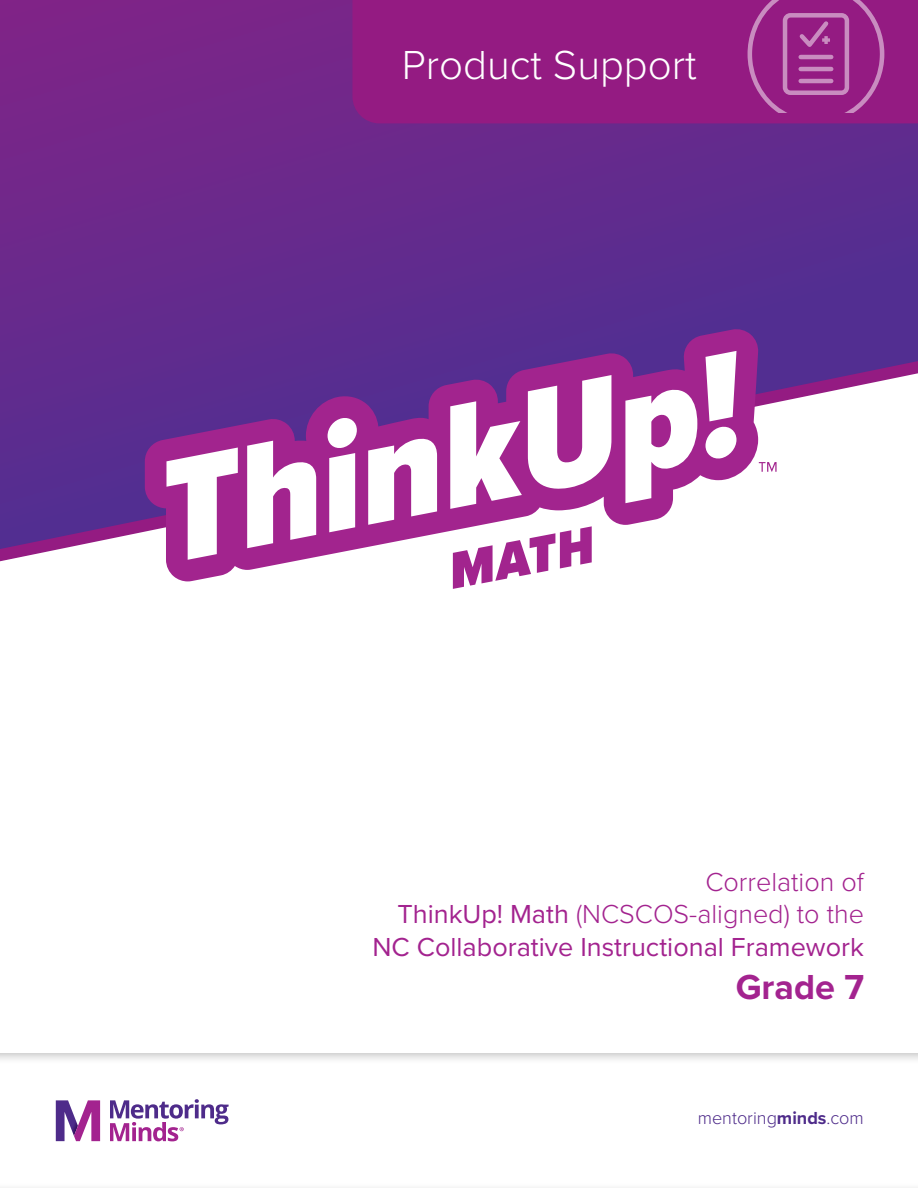
<style>
.page{position:relative;width:918px;height:1188px;background:#fff}
.page>*{position:absolute;margin:0;border:0;box-sizing:border-box;transform-origin:0 0}
.Heading_1{font:300 42px "Proxima Nova";color:#fff}
.SE-TE_copy{font:700 36px "Proxima Nova";color:#a3238f}
.SE-TE_copy-2{font:27px/32.4px "Proxima Nova";color:#a3238f;text-align:right}
.t1{font:300 18px "Proxima Nova";color:#4e2b8a}
.s1{font-weight:300}
.s2{font-weight:700}
</style>
<div class="page">
<svg style="left:0;top:0;width:918px;height:348px;background:#66298c"></svg>
<svg style="left:0;top:348px;width:918px;height:214px"></svg>
<div style="left:352px;top:0;width:566px;height:123px;background:#941b82"></div>
<svg style="left:453px;top:581px;width:40px;height:8px"></svg>
<svg style="left:145px;top:329px;width:614px;height:252px"></svg>
<svg style="left:166px;top:448px;width:72px;height:112px"></svg>
<svg style="left:247px;top:441px;width:69px;height:107px"></svg>
<svg style="left:328px;top:417px;width:29px;height:115px"></svg>
<svg style="left:368px;top:437px;width:69px;height:88px"></svg>
<svg style="left:450px;top:401px;width:72px;height:108px"></svg>
<svg style="left:625px;top:387px;width:72px;height:116px"></svg>
<svg style="left:706px;top:351px;width:30px;height:109px"></svg>
<svg style="left:528px;top:375px;width:83px;height:118px"></svg>
<svg style="left:759px;top:462px;width:18px;height:10px"></svg>
<svg style="left:748px;top:0;width:136px;height:112px;background:#9d2f8d"></svg>
<hr style="left:801px;top:55px;width:30px;height:4px;background:#c98cc0">
<hr style="left:801px;top:67px;width:30px;height:4px;background:#c98cc0">
<hr style="left:801px;top:79px;width:30px;height:4px;background:#c98cc0">
<svg style="left:110px;top:1099px;width:119px;height:42px"></svg>
<svg style="left:56px;top:1100px;width:44px;height:41px"></svg>
<p class="Heading_1" style="left:402px;top:33px;width:296px">Product Support</p>
<p class="SE-TE_copy-2" style="left:372px;top:864px;width:493px"><span class="s1">Correlation of<br></span>ThinkUp! Math <span class="s1">(NCSCOS-aligned) to the<br></span>NC Collaborative Instructional Framework</p>
<p class="SE-TE_copy" style="left:736px;top:960px;width:130px">Grade 7</p>
<p class="t1" style="left:698px;top:1105px;width:168px">mentoring<span class="s2">minds</span>.com</p>
</div>
